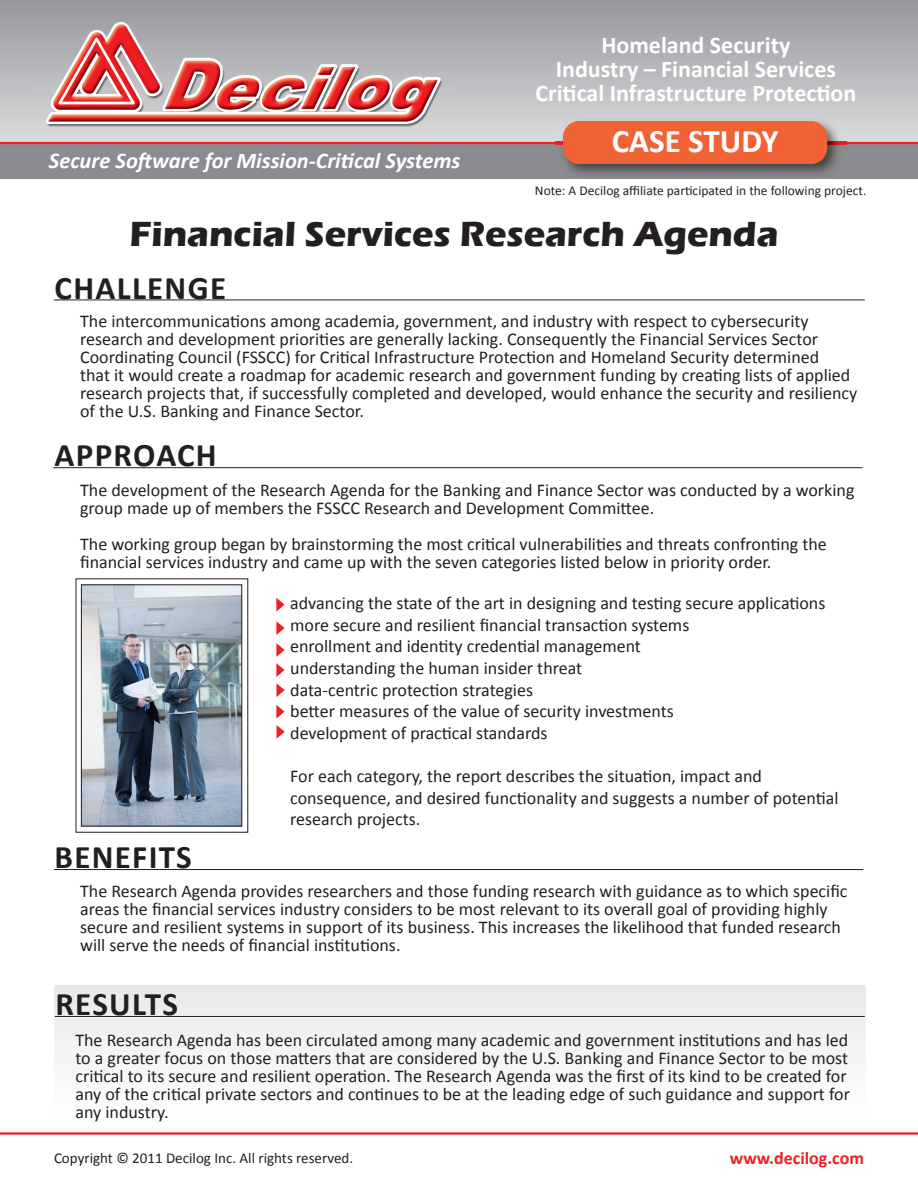
<style>
.page{position:relative;width:918px;height:1188px;background:#fff}
.page>*{position:absolute;margin:0;border:0;box-sizing:border-box;transform-origin:0 0}
.t1{font:700 36px "Eras ITC";color:#231f20}
.t2{font:700 33px "Calibri";letter-spacing:.04em;color:#231f20}
.t3{font:700 33px "Calibri";color:#fff}
.t4{font:700 24px/24px "Calibri";color:#fff;text-align:center}
.t5{font:italic 700 22.5px "Calibri";color:#fff}
.t6{font:18px/18px "Calibri";color:#231f20}
.t7{font:700 18px "Calibri";color:#ee2026}
.t8{font:15px "Calibri";color:#231f20}
.t9{font:13.5px "Calibri";color:#231f20}
</style>
<div class="page">
<div style="left:0;top:143px;width:918px;height:35px;background:#8a8c8f"></div>
<div style="left:0;top:0;width:918px;height:143px;background:linear-gradient(to bottom,#96989c,#dadbdd)"></div>
<hr style="left:0;top:142px;width:918px;height:2px;background:#ee2026">
<hr style="left:0;top:1132px;width:918px;height:3px;background:#ee2026">
<img style="left:30px;top:7px;width:426px;height:125px">
<img style="left:556px;top:114px;width:291px;height:65px">
<div style="left:563px;top:121px;width:264px;height:43px;background:#f16334;border-radius:16px"></div>
<hr style="left:54px;top:300px;width:811px;height:1px;background:#231f20">
<hr style="left:53px;top:467px;width:810px;height:1px;background:#231f20">
<hr style="left:54px;top:869px;width:809px;height:1px;background:#231f20">
<hr style="left:55px;top:1016px;width:810px;height:1px;background:#231f20">
<img style="left:83px;top:586px;width:157px;height:238px">
<div style="left:81px;top:584px;width:161px;height:242px;border:1px solid #231f20"></div>
<svg style="left:276px;top:598px;width:9px;height:14px"></svg>
<svg style="left:276px;top:621px;width:9px;height:14px"></svg>
<svg style="left:276px;top:643px;width:9px;height:14px"></svg>
<svg style="left:276px;top:663px;width:9px;height:14px"></svg>
<svg style="left:277px;top:684px;width:8px;height:13px"></svg>
<svg style="left:276px;top:705px;width:9px;height:14px"></svg>
<svg style="left:277px;top:725px;width:8px;height:14px"></svg>
<p class="t5" style="left:49px;top:151px;width:413px">Secure Software for Mission-Critical Systems</p>
<h3 class="t4" style="left:536px;top:35px;width:322px">homeland security<br>industry – financial services critical infrastructure protection</h3>
<h2 class="t3" style="left:612px;top:127px;width:168px">case stuDY</h2>
<p class="t9" style="left:535px;top:185px;width:333px">Note: A Decilog affiliate participated in the following project.</p>
<h1 class="t1" style="left:129px;top:214px;width:651px">Financial Services Research Agenda</h1>
<h2 class="t2" style="left:55px;top:274px;width:173px">challenge</h2>
<p class="t6" style="left:80px;top:314px;width:779px">The intercommunications among academia, government, and industry with respect to cybersecurity research and development priorities are generally lacking. Consequently the Financial Services Sector Coordinating Council (FSSCC) for Critical Infrastructure Protection and Homeland Security determined<br>that it would create a roadmap for academic research and government funding by creating lists of applied research projects that, if successfully completed and developed, would enhance the security and resiliency of the U.S. Banking and Finance Sector.</p>
<h2 class="t2" style="left:55px;top:442px;width:164px">approach</h2>
<p class="t6" style="left:80px;top:483px;width:776px">The development of the Research Agenda for the Banking and Finance Sector was conducted by a working group made up of members the FSSCC Research and Development Committee.</p>
<p class="t6" style="left:80px;top:537px;width:748px">The working group began by brainstorming the most critical vulnerabilities and threats confronting the financial services industry and came up with the seven categories listed below in priority order.</p>
<h2 class="t2" style="left:55px;top:843px;width:139px">benefits</h2>
<p class="t6" style="left:290px;top:594px;width:537px;line-height:21.6px">advancing the state of the art in designing and testing secure applications more secure and resilient financial transaction systems<br>enrollment and identity credential management<br>understanding the human insider threat<br>data-centric protection strategies<br>better measures of the value of security investments<br>development of practical standards</p>
<p class="t6" style="left:290px;top:767px;width:550px;line-height:21.6px">For each category, the report describes the situation, impact and consequence, and desired functionality and suggests a number of potential research projects.</p>
<p class="t6" style="left:80px;top:883px;width:769px">The Research Agenda provides researchers and those funding research with guidance as to which specific areas the financial services industry considers to be most relevant to its overall goal of providing highly secure and resilient systems in support of its business. This increases the likelihood that funded research will serve the needs of financial institutions.</p>
<h2 class="t2" style="left:55px;top:990px;width:124px">results</h2>
<p class="t6" style="left:75px;top:1032px;width:776px">The Research Agenda has been circulated among many academic and government institutions and has led to a greater focus on those matters that are considered by the U.S. Banking and Finance Sector to be most critical to its secure and resilient operation. The Research Agenda was the first of its kind to be created for any of the critical private sectors and continues to be at the leading edge of such guidance and support for any industry.</p>
<p class="t8" style="left:54px;top:1152px;width:301px">Copyright © 2011 Decilog Inc. All rights reserved.</p>
<p class="t7" style="left:730px;top:1150px;width:136px">www.decilog.com</p>
</div>
